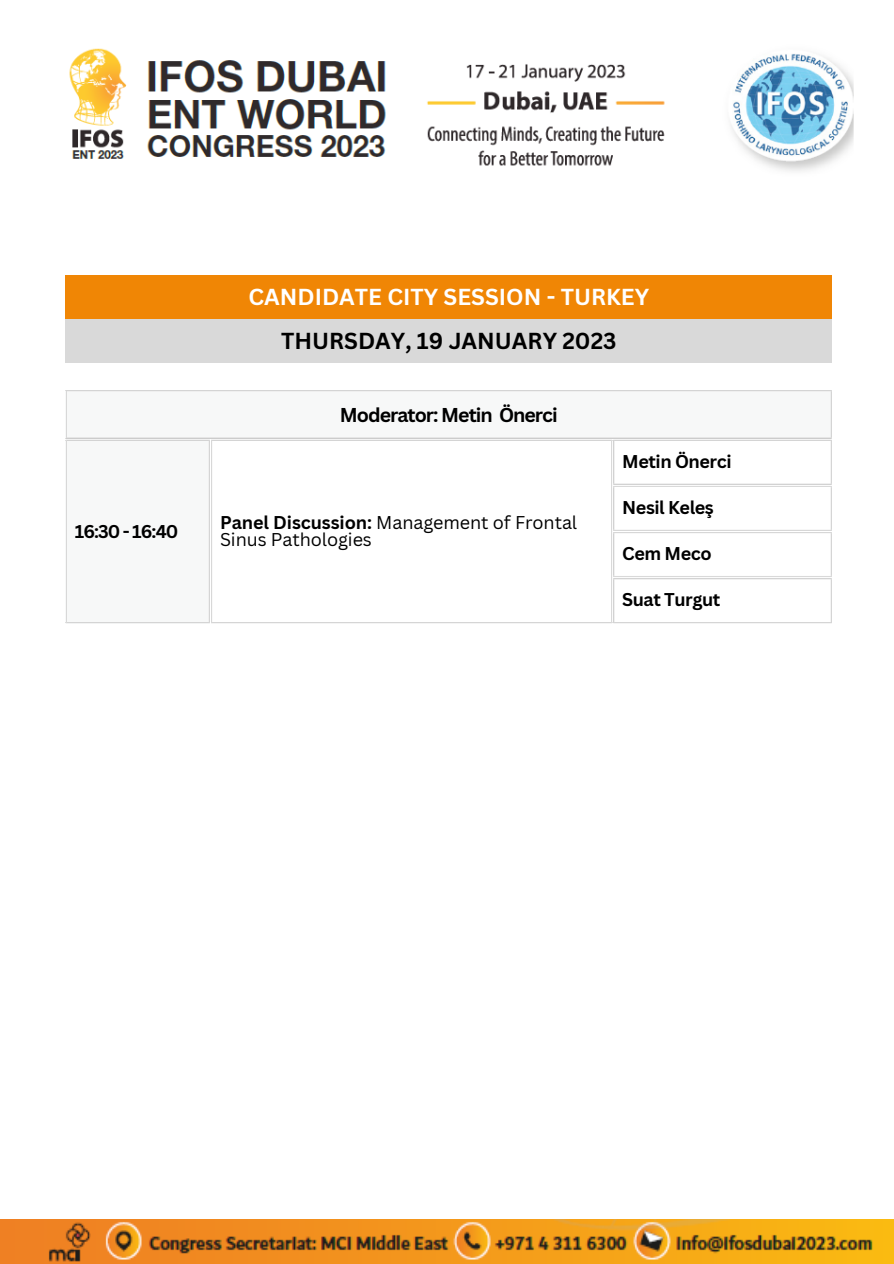
<style>
.page{position:relative;width:894px;height:1264px;background:#fff}
.page>*{position:absolute;margin:0;border:0;box-sizing:border-box;transform-origin:0 0}
.t1{font:700 22.5px "Canva Sans";color:#fff}
.t2{font:700 22.5px "Canva Sans";color:#000}
.t3{font:700 19.5px "Canva Sans";letter-spacing:-.05em;color:#000}
.t4{font:18px/17px "Canva Sans";letter-spacing:-.005em;color:#000}
.t5{font:700 18px "Canva Sans";letter-spacing:-.025em;color:#000}
.s1{font-weight:700}
</style>
<div class="page">
<svg style="left:66px;top:391px;width:765px;height:232px"></svg>
<hr style="left:66px;top:391px;width:1px;height:46px;background:#d9d9d9">
<hr style="left:830px;top:391px;width:1px;height:46px;background:#d9d9d9">
<hr style="left:66px;top:390px;width:765px;height:1px;background:#d9d9d9">
<hr style="left:66px;top:437px;width:765px;height:1px;background:#d9d9d9">
<hr style="left:66px;top:441px;width:1px;height:181px;background:#d9d9d9">
<hr style="left:209px;top:441px;width:1px;height:181px;background:#d9d9d9">
<hr style="left:66px;top:439px;width:144px;height:2px;background:#d9d9d9">
<hr style="left:66px;top:622px;width:144px;height:1px;background:#d9d9d9">
<hr style="left:211px;top:441px;width:1px;height:181px;background:#d9d9d9">
<hr style="left:610px;top:441px;width:2px;height:181px;background:#d9d9d9">
<hr style="left:211px;top:439px;width:401px;height:2px;background:#d9d9d9">
<hr style="left:211px;top:622px;width:401px;height:1px;background:#d9d9d9">
<hr style="left:613px;top:441px;width:1px;height:42px;background:#d9d9d9">
<hr style="left:830px;top:441px;width:1px;height:42px;background:#d9d9d9">
<hr style="left:613px;top:439px;width:218px;height:2px;background:#d9d9d9">
<hr style="left:613px;top:483px;width:218px;height:2px;background:#d9d9d9">
<hr style="left:613px;top:487px;width:1px;height:43px;background:#d9d9d9">
<hr style="left:830px;top:487px;width:1px;height:43px;background:#d9d9d9">
<hr style="left:613px;top:486px;width:218px;height:1px;background:#d9d9d9">
<hr style="left:613px;top:530px;width:218px;height:1px;background:#d9d9d9">
<hr style="left:613px;top:533px;width:1px;height:43px;background:#d9d9d9">
<hr style="left:830px;top:533px;width:1px;height:43px;background:#d9d9d9">
<hr style="left:613px;top:532px;width:218px;height:1px;background:#d9d9d9">
<hr style="left:613px;top:576px;width:218px;height:1px;background:#d9d9d9">
<hr style="left:613px;top:579px;width:1px;height:43px;background:#d9d9d9">
<hr style="left:830px;top:579px;width:1px;height:43px;background:#d9d9d9">
<hr style="left:613px;top:578px;width:218px;height:1px;background:#d9d9d9">
<hr style="left:613px;top:622px;width:218px;height:1px;background:#d9d9d9">
<div style="left:66px;top:319px;width:765px;height:44px;background:#d9d9d9"></div>
<div style="left:66px;top:276px;width:765px;height:43px;background:#f08605"></div>
<img style="left:69px;top:48px;width:785px;height:123px">
<img style="left:0;top:1219px;width:893px;height:44px">
<p class="t1" style="left:248px;top:281px;width:402px">CANDIDATE CITY SESSION - TURKEY</p>
<p class="t2" style="left:281px;top:325px;width:337px">THURSDAY, 19 JANUARY 2023</p>
<p class="t3" style="left:340px;top:401px;width:219px">Moderator: Metin Önerci</p>
<p class="t5" style="left:75px;top:518px;width:105px">16:30 - 16:40</p>
<p class="t4" style="left:220px;top:513px;width:358px"><span class="s1">Panel Discussion:</span> Management of Frontal<br>Sinus Pathologies</p>
<p class="t5" style="left:622px;top:448px;width:111px">Metin Önerci</p>
<p class="t5" style="left:622px;top:495px;width:93px">Nesil Keleş</p>
<p class="t5" style="left:622px;top:541px;width:91px">Cem Meco</p>
<p class="t5" style="left:622px;top:587px;width:100px">Suat Turgut</p>
</div>
